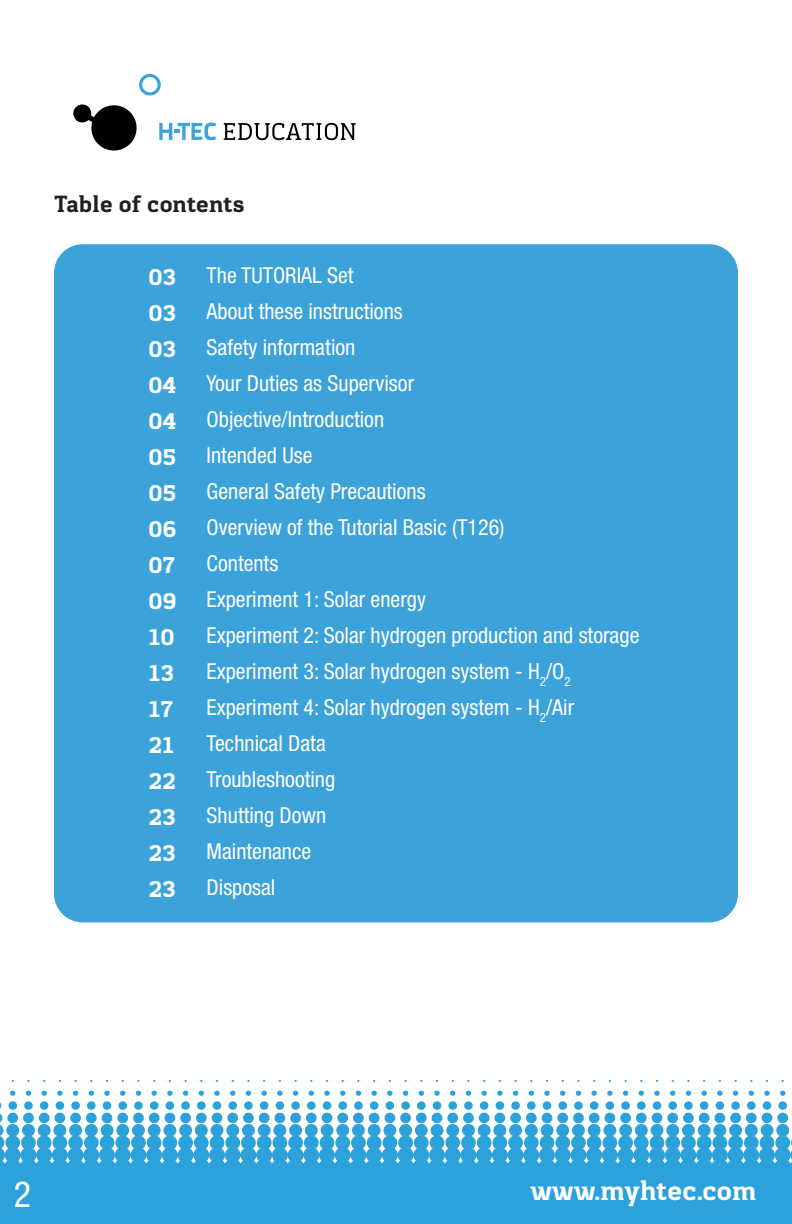
<style>
.page{position:relative;width:792px;height:1224px;background:#fff}
.page>*{position:absolute;margin:0;border:0;box-sizing:border-box;transform-origin:0 0}
.t1{font:condensed 36px "Helvetica Neue";color:#fff}
.t2{font:700 28px "Kondolar";color:#fff}
.t3{font:700 24px "Kondolar";color:#fff}
.t4{font:700 24px "Kondolar";color:#231f20}
.t5{font:condensed 22px "Helvetica Neue";color:#fff}
</style>
<div class="page">
<div style="left:0;top:1165px;width:792px;height:59px;background:#2ca1da"></div>
<svg style="left:0;top:1091px;width:792px;height:74px"></svg>
<svg style="left:11px;top:1080px;width:773px;height:2px"></svg>
<svg style="left:73px;top:104px;width:64px;height:47px"></svg>
<svg style="left:224px;top:123px;width:132px;height:17px"></svg>
<svg style="left:139px;top:74px;width:22px;height:22px"></svg>
<svg style="left:159px;top:123px;width:57px;height:17px"></svg>
<div style="left:54px;top:244px;width:684px;height:678px;background:#3ca2da;border-radius:29px"></div>
<p class="t4" style="left:54px;top:188px;width:192px">Table of contents</p>
<p class="t3" style="left:148px;top:262px;width:30px">03</p>
<p class="t3" style="left:148px;top:298px;width:30px">03</p>
<p class="t3" style="left:148px;top:334px;width:30px">03</p>
<p class="t3" style="left:148px;top:370px;width:30px">04</p>
<p class="t3" style="left:148px;top:406px;width:30px">04</p>
<p class="t3" style="left:148px;top:442px;width:30px">05</p>
<p class="t3" style="left:148px;top:478px;width:30px">05</p>
<p class="t3" style="left:148px;top:514px;width:30px">06</p>
<p class="t3" style="left:148px;top:550px;width:28px">07</p>
<p class="t3" style="left:148px;top:586px;width:30px">09</p>
<p class="t3" style="left:148px;top:622px;width:28px">10</p>
<p class="t3" style="left:148px;top:658px;width:27px">13</p>
<p class="t3" style="left:148px;top:694px;width:26px">17</p>
<p class="t3" style="left:148px;top:730px;width:27px">21</p>
<p class="t3" style="left:148px;top:766px;width:29px">22</p>
<p class="t3" style="left:148px;top:802px;width:29px">23</p>
<p class="t3" style="left:148px;top:838px;width:29px">23</p>
<p class="t3" style="left:148px;top:874px;width:29px">23</p>
<p class="t5" style="left:207px;top:263px;width:149px">The TUTORIAL Set</p>
<p class="t5" style="left:207px;top:299px;width:198px">About these instructions</p>
<p class="t5" style="left:207px;top:335px;width:150px">Safety information</p>
<p class="t5" style="left:207px;top:371px;width:209px">Your Duties as Supervisor</p>
<p class="t5" style="left:207px;top:407px;width:179px">Objective/Introduction</p>
<p class="t5" style="left:207px;top:443px;width:107px">Intended Use</p>
<p class="t5" style="left:207px;top:479px;width:221px">General Safety Precautions</p>
<p class="t5" style="left:207px;top:515px;width:299px">Overview of the Tutorial Basic (T126)</p>
<p class="t5" style="left:207px;top:551px;width:73px">Contents</p>
<p class="t5" style="left:207px;top:587px;width:221px">Experiment 1: Solar energy</p>
<p class="t5" style="left:207px;top:623px;width:434px">Experiment 2: Solar hydrogen production and storage</p>
<p class="t5" style="left:207px;top:659px;width:365px">Experiment 3: Solar hydrogen system - H<sub>2</sub>/O<sub>2</sub></p>
<p class="t5" style="left:207px;top:695px;width:369px">Experiment 4: Solar hydrogen system - H<sub>2</sub>/Air</p>
<p class="t5" style="left:207px;top:731px;width:121px">Technical Data</p>
<p class="t5" style="left:207px;top:767px;width:130px">Troubleshooting</p>
<p class="t5" style="left:207px;top:803px;width:121px">Shutting Down</p>
<p class="t5" style="left:207px;top:839px;width:106px">Maintenance</p>
<p class="t5" style="left:207px;top:875px;width:70px">Disposal</p>
<h1 class="t1" style="left:14px;top:1173px;width:19px">2</h1>
<p class="t2" style="left:530px;top:1173px;width:227px">www.myhtec.com</p>
</div>
